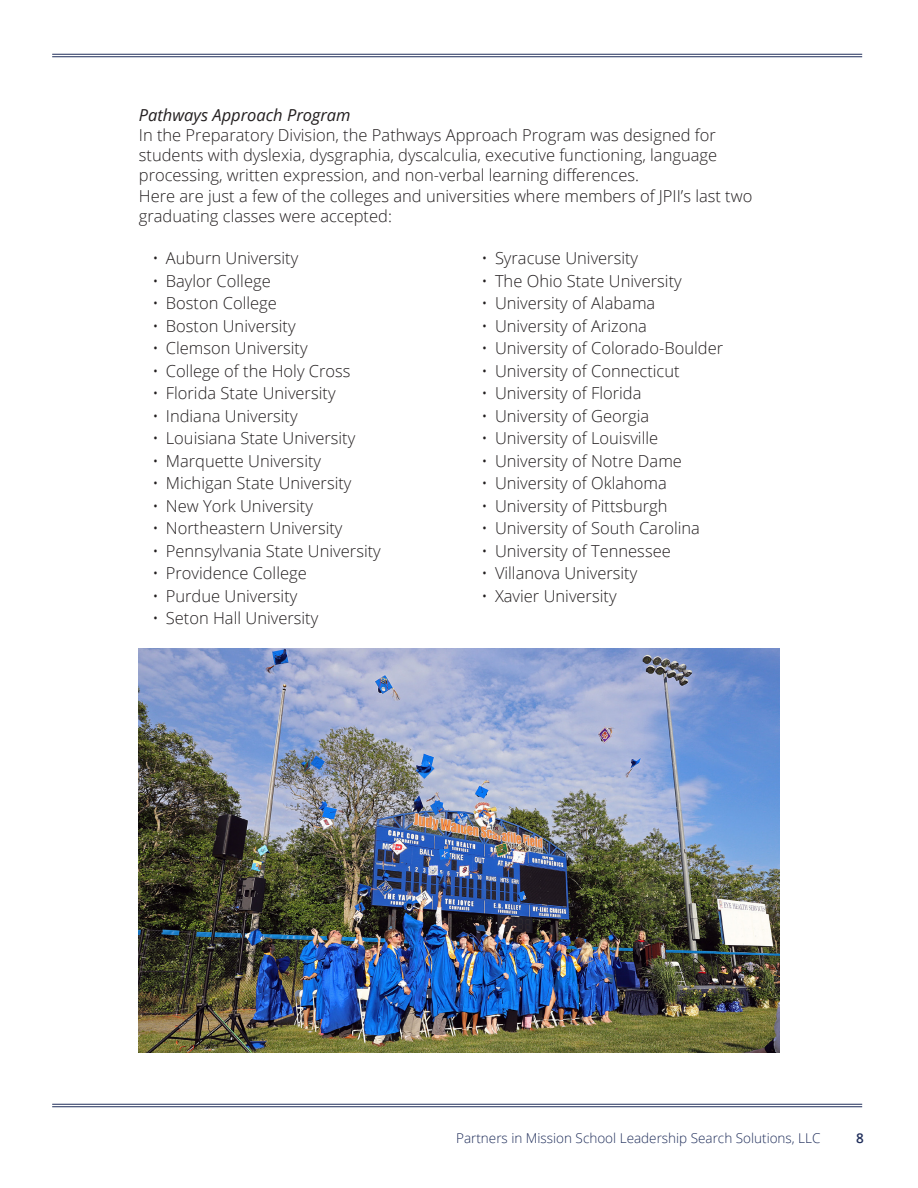
<style>
.page{position:relative;width:918px;height:1188px;background:#fff}
.page>*{position:absolute;margin:0;border:0;box-sizing:border-box;transform-origin:0 0}
.t1{font:300 16.5px/20.2px "Open Sans";color:#231f20;text-align:justify}
.Sub2_Section_Header{font:italic 16.5px "Open Sans";color:#231f20}
.t2{font:300 13.5px "Open Sans";color:#1f2d5a}
.t3{font:600 13.5px "Open Sans";color:#1f2d5a}
</style>
<div class="page">
<hr style="left:52px;top:54px;width:810px;height:1px;background:#1f2d5a">
<hr style="left:52px;top:56px;width:810px;height:1px;background:#1f2d5a">
<hr style="left:52px;top:1104px;width:810px;height:1px;background:#1f2d5a">
<hr style="left:52px;top:1106px;width:810px;height:1px;background:#1f2d5a">
<img style="left:139px;top:648px;width:640px;height:405px">
<p class="Sub2_Section_Header" style="left:139px;top:103px;width:213px">Pathways Approach Program</p>
<p class="t1" style="left:139px;top:124px;width:580px">In the Preparatory Division, the Pathways Approach Program was designed for students with dyslexia, dysgraphia, dyscalculia, executive functioning, language processing, written expression, and non-verbal learning differences.</p>
<p class="t1" style="left:139px;top:185px;width:615px">Here are just a few of the colleges and universities where members of JPII’s last two graduating classes were accepted:</p>
<p class="t1" style="left:152px;top:248px;width:148px">• Auburn University</p>
<p class="t1" style="left:152px;top:270px;width:120px">• Baylor College</p>
<p class="t1" style="left:152px;top:293px;width:126px">• Boston College</p>
<p class="t1" style="left:152px;top:315px;width:145px">• Boston University</p>
<p class="t1" style="left:152px;top:338px;width:157px">• Clemson University</p>
<p class="t1" style="left:152px;top:360px;width:200px">• College of the Holy Cross</p>
<p class="t1" style="left:152px;top:383px;width:185px">• Florida State University</p>
<p class="t1" style="left:152px;top:405px;width:147px">• Indiana University</p>
<p class="t1" style="left:152px;top:428px;width:205px">• Louisiana State University</p>
<p class="t1" style="left:152px;top:450px;width:170px">• Marquette University</p>
<p class="t1" style="left:152px;top:473px;width:201px">• Michigan State University</p>
<p class="t1" style="left:152px;top:495px;width:162px">• New York University</p>
<p class="t1" style="left:152px;top:518px;width:192px">• Northeastern University</p>
<p class="t1" style="left:152px;top:540px;width:230px">• Pennsylvania State University</p>
<p class="t1" style="left:152px;top:563px;width:156px">• Providence College</p>
<p class="t1" style="left:152px;top:585px;width:147px">• Purdue University</p>
<p class="t1" style="left:152px;top:608px;width:168px">• Seton Hall University</p>
<p class="t1" style="left:482px;top:248px;width:158px">• Syracuse University</p>
<p class="t1" style="left:482px;top:270px;width:202px">• The Ohio State University</p>
<p class="t1" style="left:482px;top:293px;width:175px">• University of Alabama</p>
<p class="t1" style="left:482px;top:315px;width:167px">• University of Arizona</p>
<p class="t1" style="left:482px;top:338px;width:243px">• University of Colorado-Boulder</p>
<p class="t1" style="left:482px;top:360px;width:200px">• University of Connecticut</p>
<p class="t1" style="left:482px;top:383px;width:161px">• University of Florida</p>
<p class="t1" style="left:482px;top:405px;width:169px">• University of Georgia</p>
<p class="t1" style="left:482px;top:428px;width:178px">• University of Louisville</p>
<p class="t1" style="left:482px;top:450px;width:202px">• University of Notre Dame</p>
<p class="t1" style="left:482px;top:473px;width:187px">• University of Oklahoma</p>
<p class="t1" style="left:482px;top:495px;width:188px">• University of Pittsburgh</p>
<p class="t1" style="left:482px;top:518px;width:220px">• University of South Carolina</p>
<p class="t1" style="left:482px;top:540px;width:191px">• University of Tennessee</p>
<p class="t1" style="left:482px;top:563px;width:157px">• Villanova University</p>
<p class="t1" style="left:482px;top:585px;width:137px">• Xavier University</p>
<p class="t2" style="left:456px;top:1129px;width:366px">Partners in Mission School Leadership Search Solutions, LLC</p>
<p class="t3" style="left:856px;top:1128px;width:9px">8</p>
</div>
